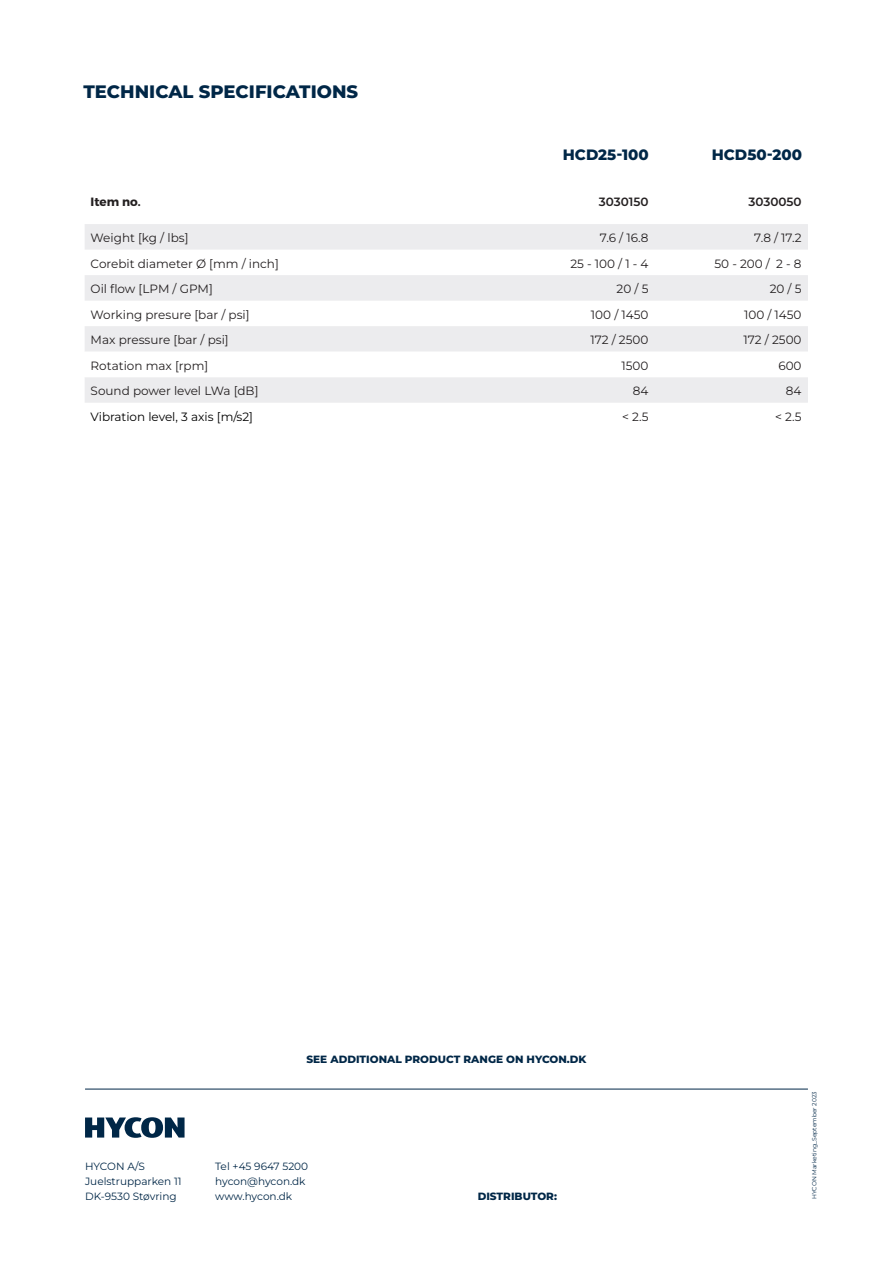
<style>
.page{position:relative;width:893px;height:1263px;background:#fff}
.page>*{position:absolute;margin:0;border:0;box-sizing:border-box;transform-origin:0 0}
.t1{font:800 18px "Montserrat";color:#002747}
.t2{font:800 15px "Montserrat";color:#002747}
.HYCON_Body{font:12px "Montserrat";color:#231f20}
.HYCON_Body-2{font:12px "Montserrat";color:#000}
.HYCON_Body-3{font:600 12px "Montserrat";color:#231f20}
.HYCON_Body-4{font:700 12px "Montserrat";color:#231f20}
.t3{font:10.5px "Montserrat";color:#002747}
.HYCON_Infotext{font:800 10.5px "Montserrat";color:#002747}
.t4{font:6px "Montserrat";color:#002747}
</style>
<div class="page">
<svg style="left:85px;top:1117px;width:100px;height:21px"></svg>
<hr style="left:85px;top:1089px;width:723px;height:1px;background:#002747">
<div style="left:85px;top:224px;width:723px;height:26px;background:#ececee"></div>
<svg style="left:85px;top:275px;width:723px;height:128px;fill:#ececee"></svg>
<svg style="left:85px;top:352px;width:723px;height:25px"></svg>
<p class="t1" style="left:83px;top:78px;width:276px">TECHNICAL SPECIFICATIONS</p>
<p class="t2" style="left:563px;top:143px;width:88px">HCD25-100</p>
<p class="t2" style="left:712px;top:143px;width:92px">HCD50-200</p>
<p class="HYCON_Body-4" style="left:91px;top:194px;width:52px">Item no.</p>
<p class="HYCON_Body-3" style="left:599px;top:193px;width:51px">3030150</p>
<p class="HYCON_Body-3" style="left:748px;top:193px;width:55px">3030050</p>
<p class="HYCON_Body" style="left:91px;top:230px;width:99px">Weight [kg / lbs]</p>
<p class="HYCON_Body" style="left:600px;top:230px;width:50px">7.6 / 16.8</p>
<p class="HYCON_Body" style="left:754px;top:230px;width:49px">7.8 / 17.2</p>
<p class="HYCON_Body" style="left:91px;top:255px;width:190px">Corebit diameter Ø [mm / inch]</p>
<p class="HYCON_Body" style="left:570px;top:255px;width:80px">25 - 100 / 1 - 4</p>
<p class="HYCON_Body" style="left:714px;top:255px;width:89px">50 - 200 / 2 - 8</p>
<p class="HYCON_Body" style="left:91px;top:281px;width:124px">Oil flow [LPM / GPM]</p>
<p class="HYCON_Body" style="left:617px;top:281px;width:33px">20 / 5</p>
<p class="HYCON_Body" style="left:770px;top:281px;width:33px">20 / 5</p>
<p class="HYCON_Body" style="left:91px;top:306px;width:160px">Working presure [bar / psi]</p>
<p class="HYCON_Body" style="left:591px;top:306px;width:59px">100 / 1450</p>
<p class="HYCON_Body" style="left:744px;top:306px;width:59px">100 / 1450</p>
<p class="HYCON_Body" style="left:91px;top:332px;width:140px">Max pressure [bar / psi]</p>
<p class="HYCON_Body" style="left:590px;top:332px;width:60px">172 / 2500</p>
<p class="HYCON_Body" style="left:743px;top:332px;width:60px">172 / 2500</p>
<p class="HYCON_Body" style="left:91px;top:357px;width:119px">Rotation max [rpm]</p>
<p class="HYCON_Body" style="left:621px;top:357px;width:29px">1500</p>
<p class="HYCON_Body" style="left:778px;top:357px;width:25px">600</p>
<p class="HYCON_Body" style="left:91px;top:383px;width:169px">Sound power level LWa [dB]</p>
<p class="HYCON_Body" style="left:633px;top:383px;width:17px">84</p>
<p class="HYCON_Body" style="left:786px;top:383px;width:17px">84</p>
<p class="HYCON_Body-2" style="left:91px;top:408px;width:164px">Vibration level, 3 axis [m/s2]</p>
<p class="HYCON_Body" style="left:622px;top:408px;width:28px">&lt; 2.5</p>
<p class="HYCON_Body" style="left:775px;top:408px;width:28px">&lt; 2.5</p>
<p class="HYCON_Infotext" style="left:306px;top:1052px;width:282px">SEE ADDITIONAL PRODUCT RANGE ON HYCON.DK</p>
<p class="t3" style="left:85px;top:1159px;width:61px">HYCON A/S</p>
<p class="t3" style="left:85px;top:1174px;width:98px">Juelstrupparken 11</p>
<p class="t3" style="left:85px;top:1189px;width:93px">DK-9530 Støvring</p>
<p class="t3" style="left:215px;top:1159px;width:94px">Tel +45 9647 5200</p>
<p class="t3" style="left:215px;top:1174px;width:92px">hycon@hycon.dk</p>
<p class="t3" style="left:215px;top:1189px;width:78px">www.hycon.dk</p>
<p class="HYCON_Infotext" style="left:478px;top:1188px;width:81px">DISTRIBUTOR:</p>
<p class="t4" style="left:810px;top:1199px;width:109px;rotate:-90deg">HYCON Marketing_September 2023</p>
</div>
